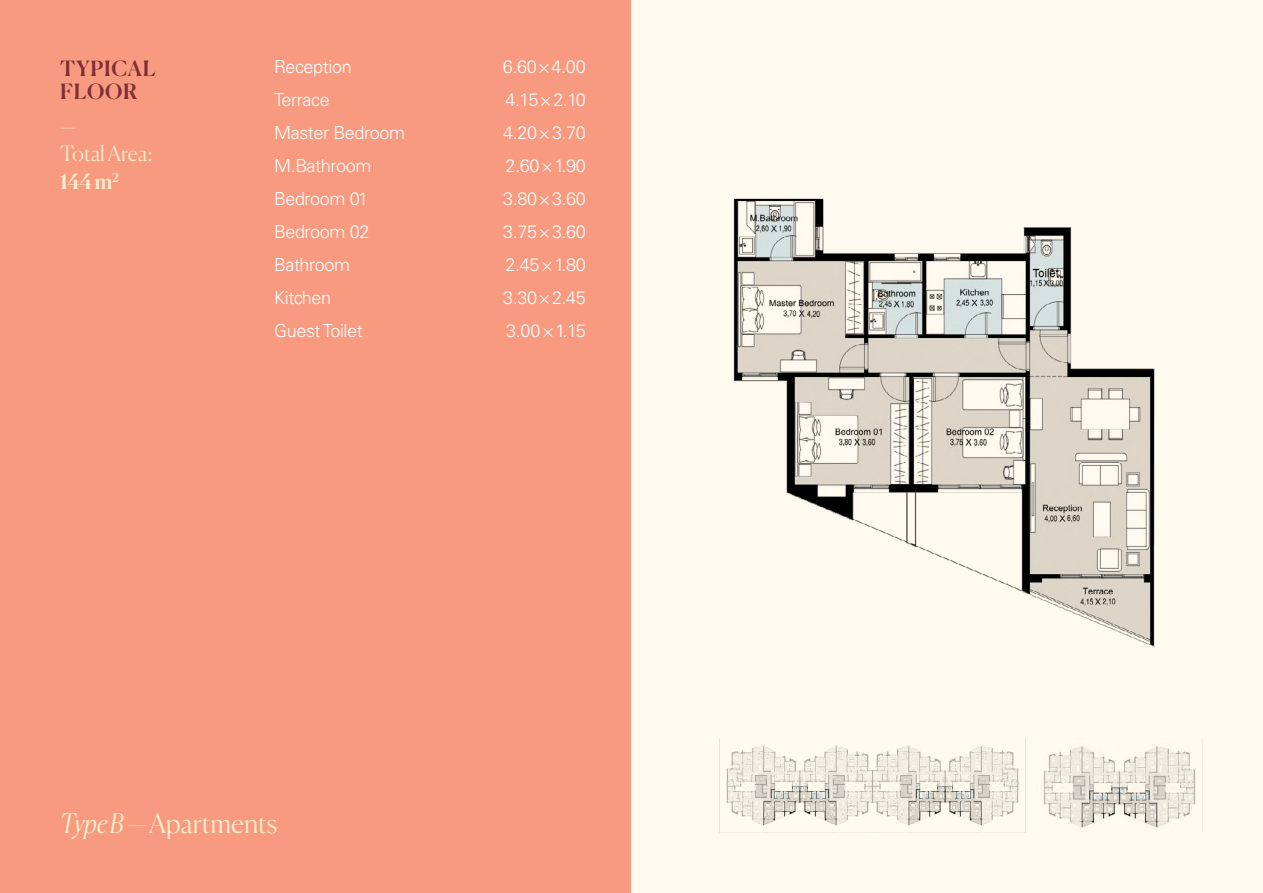
<style>
.page{position:relative;width:1263px;height:893px;background:#fff}
.page>*{position:absolute;margin:0;border:0;box-sizing:border-box;transform-origin:0 0}
.t1{font:300 27px "Canela";color:#ffefcf}
.t2{font:300 21px/27.8px "Canela";letter-spacing:-.005em;color:#ffefcf}
.t3{font:500 21px/22.4px "Canela";letter-spacing:.04em;color:#802d34}
.t4{font:300 18px "Univers LT Std";letter-spacing:-.02em;color:#fff}
.s1{font-weight:500}
.s2{font-style:italic}
</style>
<div class="page">
<div style="left:0;top:0;width:631px;height:893px;background:#f79a80"></div>
<div style="left:631px;top:0;width:632px;height:893px;background:#fffaf0"></div>
<img style="left:721px;top:745px;width:304px;height:88px">
<img style="left:1044px;top:740px;width:159px;height:88px">
<img style="left:733px;top:199px;width:422px;height:448px">
<p class="t3" style="left:60px;top:56px;width:97px">TYPICAL<br>FLOOR</p>
<p class="t2" style="left:60px;top:138px;width:94px">Total Area:<br><span class="s1">144m</span><sup>2</sup></p>
<p class="t4" style="left:274px;top:56px;width:79px">Reception</p>
<p class="t4" style="left:503px;top:56px;width:85px">6.60×4.00</p>
<p class="t4" style="left:274px;top:89px;width:57px">Terrace</p>
<p class="t4" style="left:505px;top:89px;width:82px">4.15×2.10</p>
<p class="t4" style="left:274px;top:122px;width:132px">Master Bedroom</p>
<p class="t4" style="left:503px;top:122px;width:84px">4.20×3.70</p>
<p class="t4" style="left:274px;top:155px;width:99px">M.Bathroom</p>
<p class="t4" style="left:506px;top:155px;width:82px">2.60×1.90</p>
<p class="t4" style="left:274px;top:188px;width:96px">Bedroom 01</p>
<p class="t4" style="left:503px;top:188px;width:84px">3.80×3.60</p>
<p class="t4" style="left:274px;top:221px;width:97px">Bedroom 02</p>
<p class="t4" style="left:503px;top:221px;width:84px">3.75×3.60</p>
<p class="t4" style="left:274px;top:254px;width:78px">Bathroom</p>
<p class="t4" style="left:506px;top:254px;width:82px">2.45×1.80</p>
<p class="t4" style="left:274px;top:287px;width:58px">Kitchen</p>
<p class="t4" style="left:503px;top:287px;width:84px">3.30×2.45</p>
<p class="t4" style="left:274px;top:320px;width:90px">Guest Toilet</p>
<p class="t4" style="left:506px;top:320px;width:81px">3.00×1.15</p>
<h1 class="t1" style="left:60px;top:802px;width:219px"><span class="s2">TypeB —</span>Apartments</h1>
</div>
